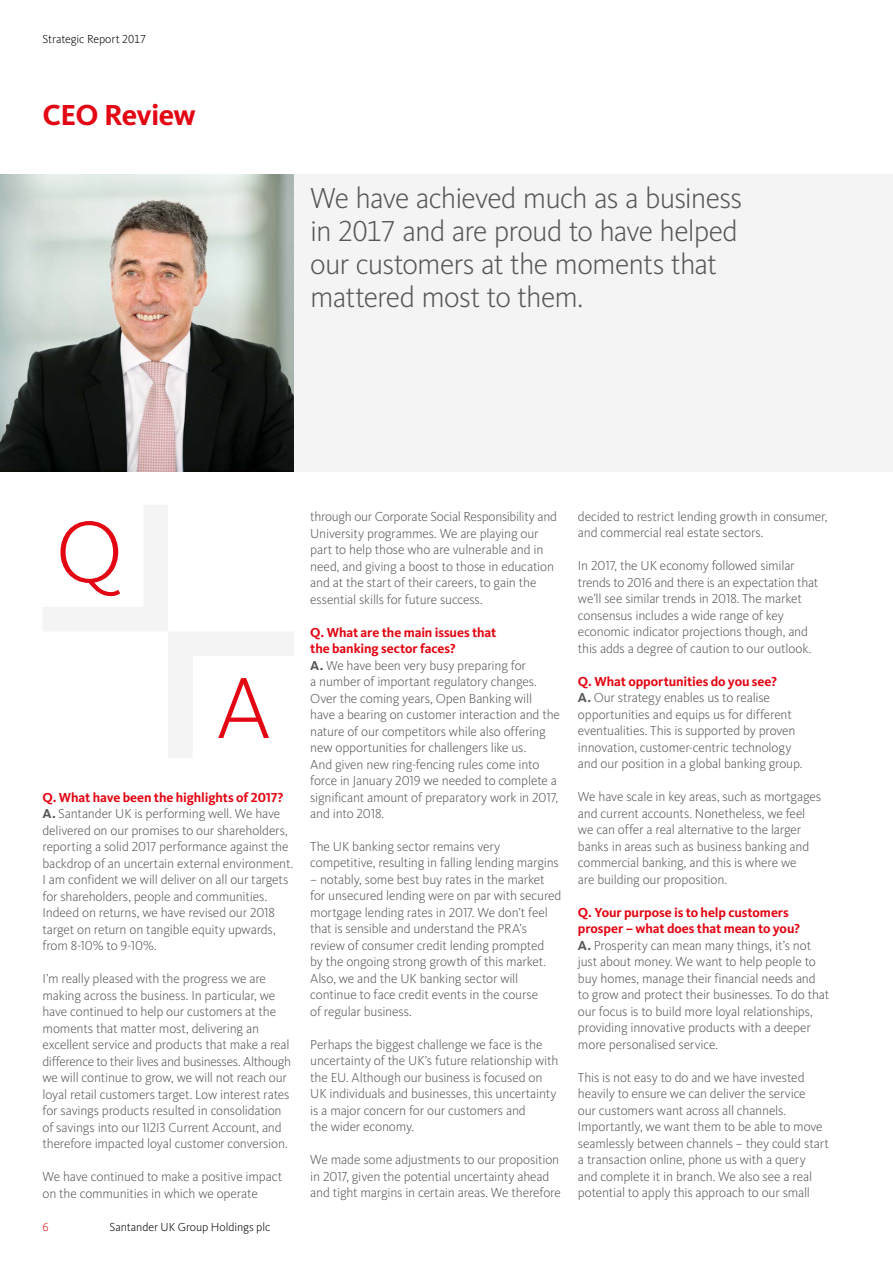
<style>
.page{position:relative;width:893px;height:1263px;background:#fff}
.page>*{position:absolute;margin:0;border:0;box-sizing:border-box;transform-origin:0 0}
.t1{font:300 30px/33px "Kievit OT";letter-spacing:-.03em;color:#575756}
.t2{font:700 30px "Kievit OT";letter-spacing:-.025em;color:#e30613}
.t3{font:300 13.5px/16.5px "Kievit OT";letter-spacing:-.015em;color:#575756}
.t4{font:300 12px "Kievit OT";letter-spacing:-.01em;color:#000}
.t5{font:300 12px "Kievit OT";color:#e30613}
.s1{font-weight:700;color:#e30613}
.s2{font-weight:700}
</style>
<div class="page">
<div style="left:0;top:175px;width:893px;height:297px;background:#f4f4f4"></div>
<img style="left:0;top:175px;width:294px;height:297px">
<svg style="left:43px;top:505px;width:250px;height:253px"></svg>
<p class="t4" style="left:43px;top:31px;width:105px">Strategic Report 2017</p>
<h1 class="t2" style="left:43px;top:97px;width:155px">CEO Review</h1>
<h1 class="t1" style="left:310px;top:181px;width:434px">We have achieved much as a business in 2017 and are proud to have helped our customers at the moments that mattered most to them.</h1>
<p class="t3" style="left:43px;top:789px;width:252px"><span class="s1">Q. What have been the highlights of 2017?<br></span><span class="s2">A.</span> Santander UK is performing well. We have delivered on our promises to our shareholders, reporting a solid 2017 performance against the backdrop of an uncertain external environment.<br>I am confident we will deliver on all our targets for shareholders, people and communities.<br>Indeed on returns, we have revised our 2018 target on return on tangible equity upwards, from 8-10% to 9-10%.</p>
<p class="t3" style="left:43px;top:970px;width:250px">I’m really pleased with the progress we are making across the business. In particular, we have continued to help our customers at the moments that matter most, delivering an excellent service and products that make a real difference to their lives and businesses. Although we will continue to grow, we will not reach our loyal retail customers target. Low interest rates for savings products resulted in consolidation of savings into our 1I2I3 Current Account, and therefore impacted loyal customer conversion.</p>
<p class="t3" style="left:43px;top:1168px;width:241px">We have continued to make a positive impact on the communities in which we operate</p>
<p class="t5" style="left:43px;top:1219px;width:8px">6</p>
<p class="t4" style="left:109px;top:1219px;width:162px">Santander UK Group Holdings plc</p>
<p class="t3" style="left:310px;top:508px;width:248px">through our Corporate Social Responsibility and University programmes. We are playing our part to help those who are vulnerable and in need, and giving a boost to those in education and at the start of their careers, to gain the essential skills for future success.</p>
<p class="t3" style="left:310px;top:624px;width:251px"><span class="s1">Q. What are the main issues that<br>the banking sector faces?<br></span><span class="s2">A.</span> We have been very busy preparing for<br>a number of important regulatory changes.<br>Over the coming years, Open Banking will have a bearing on customer interaction and the nature of our competitors while also offering new opportunities for challengers like us.<br>And given new ring-fencing rules come into force in January 2019 we needed to complete a significant amount of preparatory work in 2017, and into 2018.</p>
<p class="t3" style="left:310px;top:838px;width:250px">The UK banking sector remains very competitive, resulting in falling lending margins</p>
<p class="t3" style="left:310px;top:871px;width:253px">– notably, some best buy rates in the market for unsecured lending were on par with secured mortgage lending rates in 2017. We don’t feel that is sensible and understand the PRA’s review of consumer credit lending prompted<br>by the ongoing strong growth of this market.<br>Also, we and the UK banking sector will continue to face credit events in the course<br>of regular business.</p>
<p class="t3" style="left:310px;top:1036px;width:250px">Perhaps the biggest challenge we face is the uncertainty of the UK’s future relationship with the EU. Although our business is focused on UK individuals and businesses, this uncertainty is a major concern for our customers and<br>the wider economy.</p>
<p class="t3" style="left:310px;top:1151px;width:252px">We made some adjustments to our proposition in 2017, given the potential uncertainty ahead and tight margins in certain areas. We therefore</p>
<p class="t3" style="left:578px;top:508px;width:251px">decided to restrict lending growth in consumer, and commercial real estate sectors.</p>
<p class="t3" style="left:578px;top:557px;width:242px">In 2017, the UK economy followed similar trends to 2016 and there is an expectation that we’ll see similar trends in 2018. The market consensus includes a wide range of key economic indicator projections though, and this adds a degree of caution to our outlook.</p>
<p class="t3" style="left:578px;top:673px;width:226px"><span class="s1">Q. What opportunities do you see?<br></span><span class="s2">A.</span> Our strategy enables us to realise opportunities and equips us for different eventualities. This is supported by proven innovation, customer-centric technology and our position in a global banking group.</p>
<p class="t3" style="left:578px;top:788px;width:245px">We have scale in key areas, such as mortgages and current accounts. Nonetheless, we feel we can offer a real alternative to the larger banks in areas such as business banking and commercial banking, and this is where we<br>are building our proposition.</p>
<p class="t3" style="left:578px;top:904px;width:253px"><span class="s1">Q. Your purpose is to help customers prosper – what does that mean to you?<br></span><span class="s2">A.</span> Prosperity can mean many things, it’s not just about money. We want to help people to buy homes, manage their financial needs and to grow and protect their businesses. To do that our focus is to build more loyal relationships, providing innovative products with a deeper more personalised service.</p>
<p class="t3" style="left:578px;top:1069px;width:252px">This is not easy to do and we have invested heavily to ensure we can deliver the service<br>our customers want across all channels.<br>Importantly, we want them to be able to move seamlessly between channels – they could start a transaction online, phone us with a query and complete it in branch. We also see a real potential to apply this approach to our small</p>
</div>
